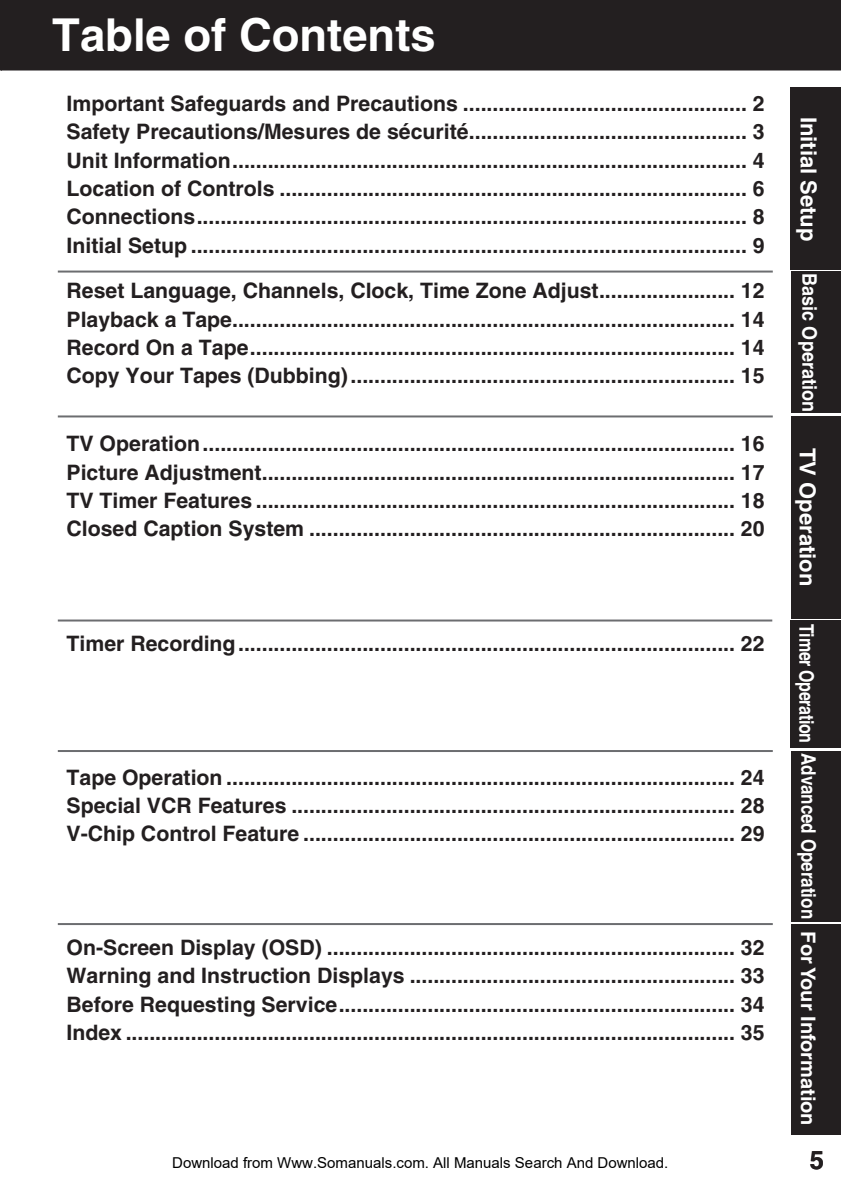
<style>
.page{position:relative;width:841px;height:1191px;background:#fff}
.page>*{position:absolute;margin:0;border:0;box-sizing:border-box;transform-origin:0 0}
.t1{font:700 45.4px "Helvetica";color:#fff}
.t2{font:700 25.6px "Helvetica";color:#231f20}
.t3{font:700 22px "Helvetica";color:#fff}
.t4{font:700 21.2px/28.4px "Helvetica";color:#231f20;text-align:justify}
.t5{font:700 20px "Helvetica";color:#fff;scale:.85 1}
.t6{font:700 20px "Helvetica";color:#fff;scale:.9 1}
.t7{font:700 20px "Helvetica";letter-spacing:-.02em;color:#fff;scale:.8 1}
.t8{font:15px "Arial";color:#000}
</style>
<div class="page">
<div style="left:4px;top:0;width:836px;height:70px;background:#231f20"></div>
<hr style="left:58px;top:270px;width:714px;height:2px;background:#6c6d70">
<hr style="left:58px;top:619px;width:713px;height:2px;background:#6c6d70">
<hr style="left:58px;top:415px;width:714px;height:2px;background:#6c6d70">
<hr style="left:58px;top:749px;width:714px;height:2px;background:#6c6d70">
<hr style="left:58px;top:922px;width:714px;height:2px;background:#6c6d70">
<div style="left:790px;top:271px;width:50px;height:142px;background:#231f20"></div>
<div style="left:790px;top:416px;width:50px;height:202px;background:#231f20"></div>
<div style="left:790px;top:620px;width:50px;height:128px;background:#231f20"></div>
<div style="left:790px;top:750px;width:50px;height:171px;background:#231f20"></div>
<div style="left:790px;top:923px;width:50px;height:210px;background:#231f20"></div>
<div style="left:789px;top:87px;width:51px;height:182px;background:#231f20"></div>
<svg style="left:0;top:0;width:4px;height:70px"></svg>
<h1 class="t1" style="left:52px;top:18px;width:385px">Table of Contents</h1>
<p class="t4" style="left:66px;top:91px;width:699px">Important Safeguards and Precautions ................................................ 2<br>Safety Precautions/Mesures de sécurité............................................... 3<br>Unit Information....................................................................................... 4<br>Location of Controls ............................................................................... 6<br>Connections............................................................................................. 8<br>Initial Setup .............................................................................................. 9</p>
<p class="t4" style="left:66px;top:278px;width:699px">Reset Language, Channels, Clock, Time Zone Adjust....................... 12<br>Playback a Tape..................................................................................... 14<br>Record On a Tape.................................................................................. 14<br>Copy Your Tapes (Dubbing)................................................................. 15</p>
<p class="t4" style="left:66px;top:431px;width:699px">TV Operation.......................................................................................... 16<br>Picture Adjustment................................................................................ 17<br>TV Timer Features ................................................................................. 18<br>Closed Caption System ........................................................................ 20</p>
<p class="t4" style="left:66px;top:631px;width:699px">Timer Recording.................................................................................... 22</p>
<p class="t4" style="left:66px;top:764px;width:699px">Tape Operation ...................................................................................... 24<br>Special VCR Features ........................................................................... 28<br>V-Chip Control Feature ......................................................................... 29</p>
<p class="t4" style="left:66px;top:935px;width:699px">On-Screen Display (OSD) ..................................................................... 32<br>Warning and Instruction Displays ....................................................... 33<br>Before Requesting Service................................................................... 34<br>Index ....................................................................................................... 35</p>
<p class="t8" style="left:172px;top:1153px;width:497px">Download from Www.Somanuals.com. All Manuals Search And Download.</p>
<p class="t3" style="left:816px;top:116px;width:126px;rotate:90deg">Initial Setup</p>
<p class="t6" style="left:816px;top:273px;width:155px;rotate:90deg">Basic Operation</p>
<p class="t3" style="left:815px;top:448px;width:140px;rotate:90deg">TV Operation</p>
<p class="t7" style="left:813px;top:624px;width:150px;rotate:90deg">Timer Operation</p>
<p class="t5" style="left:815px;top:753px;width:439px;rotate:90deg">Advanced Operation For Your Information</p>
<p class="t2" style="left:809px;top:1150px;width:16px">5</p>
</div>
